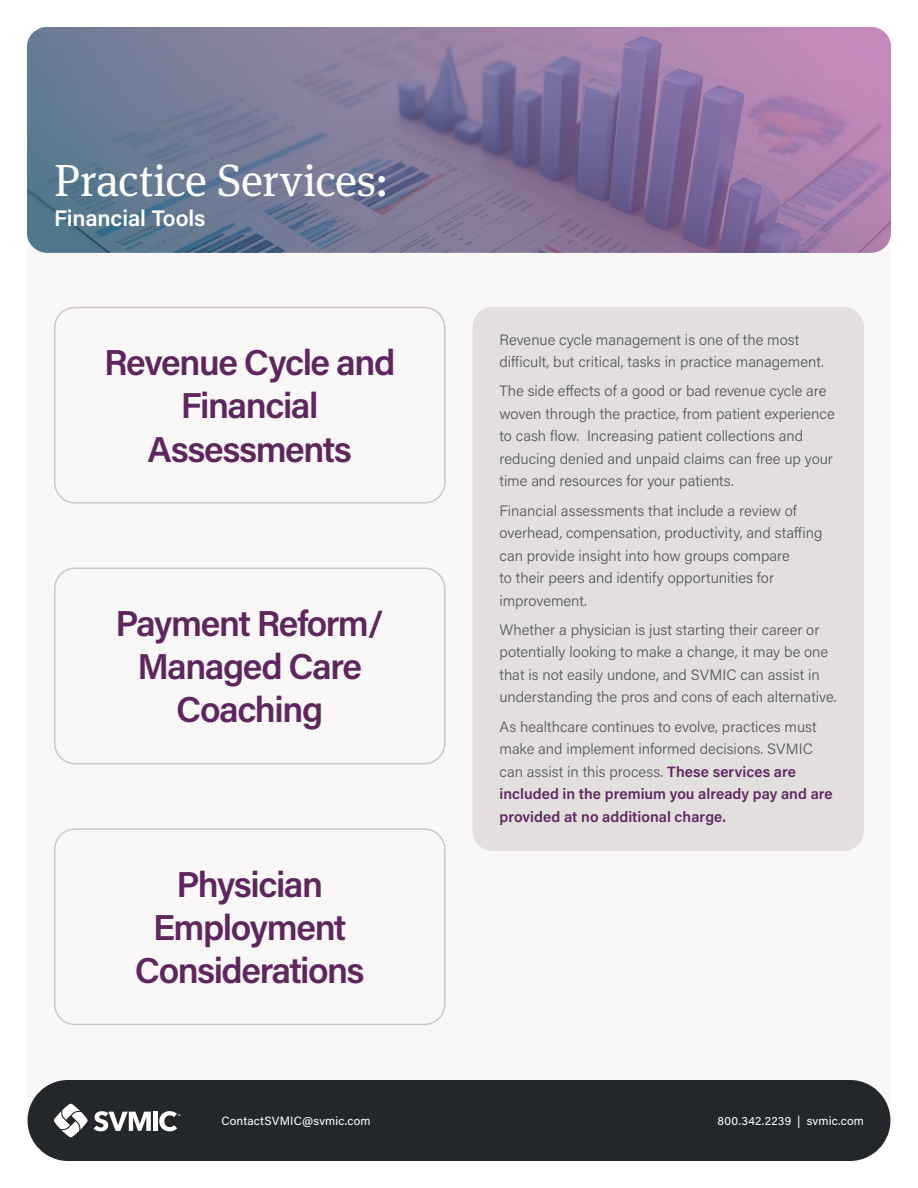
<style>
.page{position:relative;width:918px;height:1188px;background:#fff}
.page>*{position:absolute;margin:0;border:0;box-sizing:border-box;transform-origin:0 0}
.H2_-_Purple{font:45px "Meta Serif Pro";letter-spacing:-.01em;color:#fff}
.t1{font:600 36px/43.2px "Acumin Pro";letter-spacing:-.04em;color:#5f285f;text-align:center}
.H4_-_Dk_Gray{font:600 22.5px "Acumin Pro";letter-spacing:-.005em;color:#fff}
.Body_-_Cool_Gray_11{font:300 15px/22.5px "Acumin Pro";color:#54555a}
.t2{font:12px "Acumin Pro";letter-spacing:.015em;color:#fff}
.s1{font-weight:600;color:#5f285f}
</style>
<div class="page">
<div style="left:27px;top:51px;width:864px;height:1069px;background:#faf7f8"></div>
<div style="left:54px;top:307px;width:392px;height:197px;border:2px solid #d2cfce;border-radius:20px"></div>
<div style="left:54px;top:828px;width:392px;height:197px;border:2px solid #d2cfce;border-radius:20px"></div>
<svg style="left:27px;top:27px;width:864px;height:226px;background:#82779c"></svg>
<div style="left:54px;top:568px;width:392px;height:196px;border:2px solid #d2cfce;border-radius:20px"></div>
<div style="left:472px;top:307px;width:392px;height:544px;background:#e3dfdf;border-radius:20px"></div>
<div style="left:28px;top:1080px;width:862px;height:81px;background:#24272a;border-radius:40px"></div>
<svg style="left:54px;top:1104px;width:34px;height:33px"></svg>
<svg style="left:94px;top:1111px;width:57px;height:20px"></svg>
<div style="left:153px;top:1112px;width:5px;height:19px;background:#fff"></div>
<svg style="left:159px;top:1111px;width:21px;height:20px"></svg>
<p class="H2_-_Purple" style="left:54px;top:147px;width:336px">Practice Services:</p>
<p class="H4_-_Dk_Gray" style="left:54px;top:202px;width:153px">Financial Tools</p>
<h2 class="t1" style="left:104px;top:339px;width:293px">Revenue Cycle and<br>Financial<br>Assessments</h2>
<h2 class="t1" style="left:115px;top:600px;width:270px">Payment Reform/<br>Managed Care<br>Coaching</h2>
<h2 class="t1" style="left:135px;top:861px;width:231px">Physician<br>Employment<br>Considerations</h2>
<p class="Body_-_Cool_Gray_11" style="left:500px;top:328px;width:326px">Revenue cycle management is one of the most difficult, but critical, tasks in practice management.</p>
<p class="Body_-_Cool_Gray_11" style="left:500px;top:379px;width:337px">The side effects of a good or bad revenue cycle are woven through the practice, from patient experience to cash flow. Increasing patient collections and reducing denied and unpaid claims can free up your time and resources for your patients.</p>
<p class="Body_-_Cool_Gray_11" style="left:500px;top:499px;width:324px">Financial assessments that include a review of overhead, compensation, productivity, and staffing can provide insight into how groups compare<br>to their peers and identify opportunities for improvement.</p>
<p class="Body_-_Cool_Gray_11" style="left:500px;top:618px;width:339px">Whether a physician is just starting their career or potentially looking to make a change, it may be one that is not easily undone, and SVMIC can assist in understanding the pros and cons of each alternative.</p>
<p class="Body_-_Cool_Gray_11" style="left:500px;top:715px;width:335px">As healthcare continues to evolve, practices must make and implement informed decisions. SVMIC can assist in this process. <span class="s1">These services are included in the premium you already pay and are provided at no additional charge.</span></p>
<p class="t2" style="left:221px;top:1112px;width:151px">ContactSVMIC@svmic.com</p>
<p class="t2" style="left:718px;top:1112px;width:148px">800.342.2239 | svmic.com</p>
</div>
